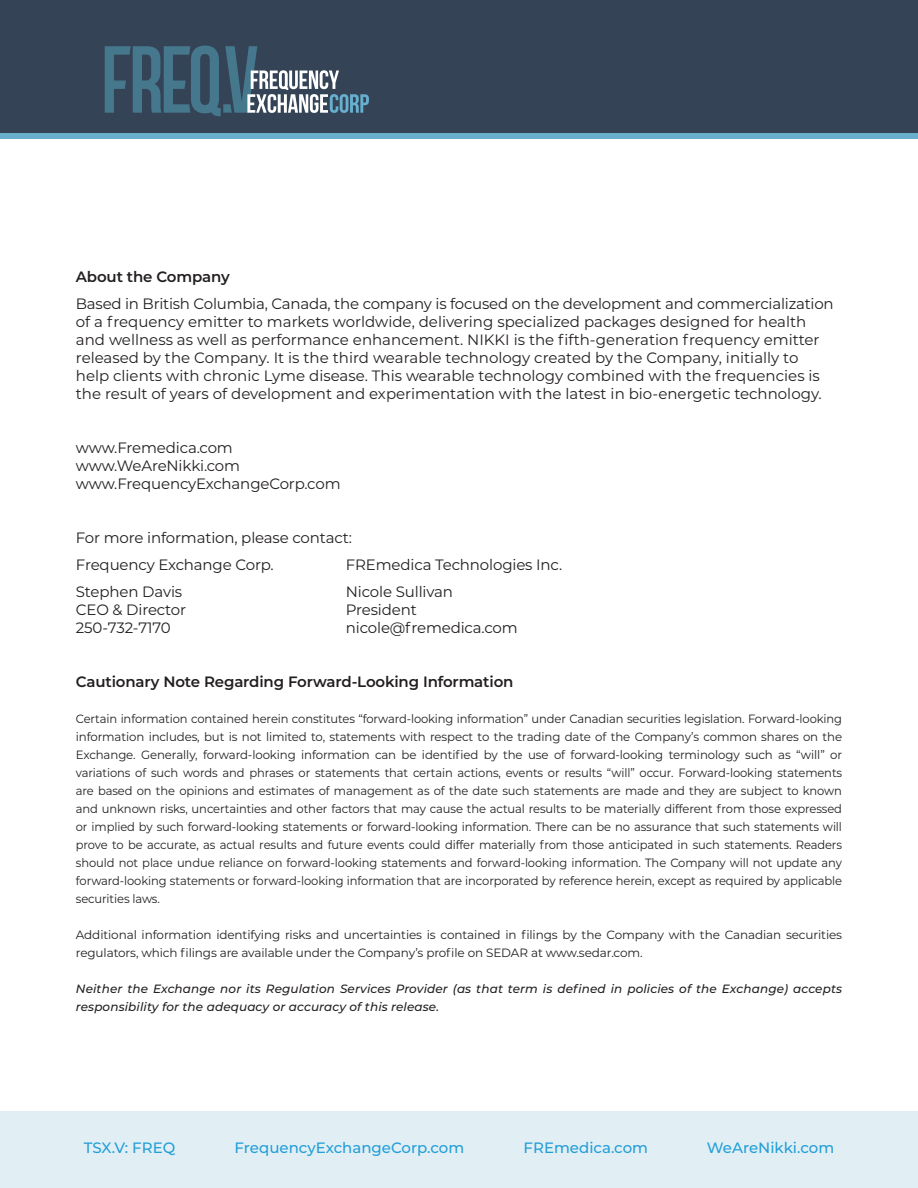
<style>
.page{position:relative;width:918px;height:1188px;background:#fff}
.page>*{position:absolute;margin:0;border:0;box-sizing:border-box;transform-origin:0 0}
.t1{font:15px/18px "Montserrat";letter-spacing:-.01em;color:#231f20}
.t2{font:500 15px "Montserrat";color:#2baae1}
.t3{font:600 15px "Montserrat";letter-spacing:-.01em;color:#231f20}
.t4{font:12px/18px "Montserrat";letter-spacing:-.01em;color:#231f20;text-align:justify;scale:.96 1}
.t5{font:12px/18px "Montserrat";letter-spacing:-.01em;color:#231f20}
.t6{font:italic 500 12px/18px "Montserrat";letter-spacing:.01em;color:#231f20}
.s1{color:#fff}
</style>
<div class="page">
<svg style="left:0;top:132px;width:918px;height:7px;background:#609fbc"></svg>
<div style="left:0;top:0;width:918px;height:132px;background:#344456"></div>
<div style="left:0;top:1111px;width:918px;height:77px;background:#e1eff5"></div>
<svg style="left:105px;top:46px;width:264px;height:70px"></svg>
<p class="t3" style="left:76px;top:266px;width:155px">About the Company</p>
<p class="t1" style="left:76px;top:294px;width:759px">Based in British Columbia, Canada, the company is focused on the development and commercialization of a frequency emitter to markets worldwide, delivering specialized packages designed for health and wellness as well as performance enhancement. NIKKI is the fifth-generation frequency emitter released by the Company. It is the third wearable technology created by the Company, initially to help clients with chronic Lyme disease. This wearable technology combined with the frequencies is the result of years of development and experimentation with the latest in bio-energetic technology.</p>
<p class="t1" style="left:76px;top:438px;width:266px">www.Fremedica.com www.WeAreNikki.com www.FrequencyExchangeCorp.com</p>
<p class="t1" style="left:76px;top:524px;width:278px;line-height:27px">For more information, please contact:<br>Frequency Exchange Corp.</p>
<p class="t1" style="left:346px;top:555px;width:218px">FREmedica Technologies Inc.</p>
<p class="t1" style="left:76px;top:582px;width:108px">Stephen Davis</p>
<p class="t1" style="left:346px;top:582px;width:109px">Nicole Sullivan</p>
<p class="t1" style="left:76px;top:600px;width:112px">CEO &amp; Director</p>
<p class="t1" style="left:346px;top:600px;width:72px">President</p>
<p class="t1" style="left:76px;top:618px;width:96px">250-732-7170</p>
<p class="t1" style="left:346px;top:618px;width:173px">nicole@fremedica.com</p>
<p class="t3" style="left:76px;top:671px;width:439px">Cautionary Note Regarding Forward-Looking Information</p>
<p class="t4" style="left:76px;top:709px;width:800px">Certain information contained herein constitutes “forward-looking information” under Canadian securities legislation. Forward-looking information includes, but is not limited to, statements with respect to the trading date of the Company’s common shares on the Exchange. Generally, forward-looking information can be identified by the use of forward-looking terminology such as “will” or variations of such words and phrases or statements that certain actions, events or results “will” occur. Forward-looking statements are based on the opinions and estimates of management as of the date such statements are made and they are subject to known and unknown risks, uncertainties and other factors that may cause the actual results to be materially different from those expressed or implied by such forward-looking statements or forward-looking information. There can be no assurance that such statements will prove to be accurate, as actual results and future events could differ materially from those anticipated in such statements. Readers should not place undue reliance on forward-looking statements and forward-looking information. The Company will not update any forward-looking statements or forward-looking information that are incorporated by reference herein, except as required by applicable securities laws.</p>
<p class="t5" style="left:76px;top:925px;width:768px">Additional information identifying risks and uncertainties is contained in filings by the Company with the Canadian securities regulators, which filings are available under the Company’s profile on SEDAR at www.sedar.com.</p>
<p class="t6" style="left:76px;top:979px;width:768px">Neither the Exchange nor its Regulation Services Provider (as that term is defined in policies of the Exchange) accepts responsibility for the adequacy or accuracy of this release.</p>
<p class="t2" style="left:84px;top:1137px;width:752px">TSX.V: FREQ <span class="s1">www.</span>FrequencyExchangeCorp.com <span class="s1">www.</span>FREmedica.com <span class="s1">www.</span>WeAreNikki.com</p>
</div>
